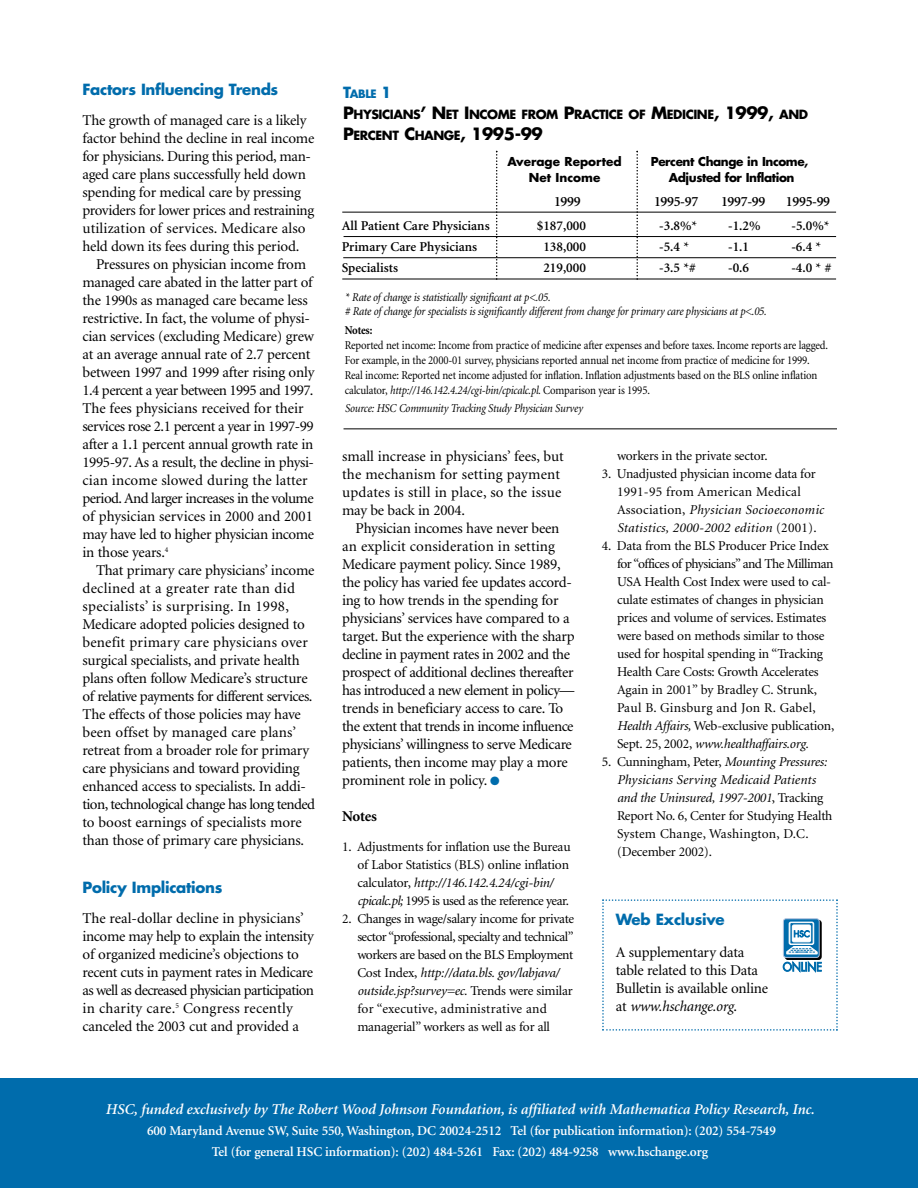
<style>
.page{position:relative;width:918px;height:1188px;background:#fff}
.page>*{position:absolute;margin:0;border:0;box-sizing:border-box;transform-origin:0 0}
.t1{font:15px/18px "Minion";letter-spacing:-.015em;color:#000}
.t2{font:15px/18px "Minion";letter-spacing:.01em;color:#000}
.t3{font:italic 600 15px "Minion";color:#fff}
.t4{font:700 15px "Futura";letter-spacing:-.02em;color:#006cac}
.t5{font:700 15px "Minion";letter-spacing:-.02em;color:#000}
.t6{font:600 14.25px "Minion";letter-spacing:-.025em;color:#000}
.t7{font:13.5px/18px "Minion";letter-spacing:-.015em;color:#000}
.t8{font:600 13.5px/21px "Minion";letter-spacing:-.01em;color:#fff;text-align:center}
.t9{font:600 13.5px "Minion";color:#000}
.t10{font:700 12.3px/21px "Futura";letter-spacing:-.035em;color:#000}
.t11{font:12px/15px "Minion";letter-spacing:-.015em;color:#000;scale:.9 1}
.t12{font:italic 12px/13.5px "Minion";letter-spacing:-.015em;color:#000;scale:.9 1}
.t13{font:700 12px/16.5px "Futura";letter-spacing:-.035em;color:#000;text-align:center}
.t14{font:700 12px/16.5px "Futura";color:#000;text-align:center}
.t15{font:700 12px "Minion";letter-spacing:-.02em;color:#000;scale:.9 1}
.t16{font:700 11.25px "Futura";color:#006cac}
.s1{font-size:15px}
.s2{font-size:16.5px}
.s3{font-style:italic}
.s4{color:#006cac}
</style>
<div class="page">
<div style="left:0;top:1078px;width:918px;height:110px;background:#006cac"></div>
<hr style="left:344px;top:236px;width:492px;height:1px;background:#000">
<hr style="left:342px;top:212px;width:494px;height:1px;background:#000">
<hr style="left:342px;top:279px;width:494px;height:1px;background:#000">
<hr style="left:343px;top:257px;width:493px;height:1px;background:#000">
<svg style="left:636px;top:151px;width:2px;height:129px"></svg>
<svg style="left:496px;top:151px;width:1px;height:129px"></svg>
<hr style="left:344px;top:428px;width:493px;height:1px;background:#000">
<svg style="left:602px;top:899px;width:236px;height:132px"></svg>
<p class="t4" style="left:82px;top:82px;width:197px">Factors Influencing Trends</p>
<p class="t1" style="left:82px;top:112px;width:233px">The growth of managed care is a likely factor behind the decline in real income for physicians. During this period, man&shy;aged care plans successfully held down spending for medical care by pressing providers for lower prices and restraining utilization of services. Medicare also held down its fees during this period.</p>
<p class="t1" style="left:82px;top:256px;width:233px;text-indent:14px">Pressures on physician income from managed care abated in the latter part of the 1990s as managed care became less restrictive. In fact, the volume of physi&shy;cian services (excluding Medicare) grew at an average annual rate of 2.7 percent between 1997 and 1999 after rising only 1.4 percent a year between 1995 and 1997.<br>The fees physicians received for their services rose 2.1 percent a year in 1997-99 after a 1.1 percent annual growth rate in 1995-97. As a result, the decline in physi&shy;cian income slowed during the latter period. And larger increases in the volume of physician services in 2000 and 2001 may have led to higher physician income in those years.<sup>4</sup></p>
<p class="t1" style="left:82px;top:562px;width:234px;text-indent:14px">That primary care physicians’ income declined at a greater rate than did specialists’ is surprising. In 1998, Medicare adopted policies designed to benefit primary care physicians over surgical specialists, and private health plans often follow Medicare’s structure of relative payments for different services.<br>The effects of those policies may have been offset by managed care plans’ retreat from a broader role for primary care physicians and toward providing enhanced access to specialists. In addi&shy;tion, technological change has long tended to boost earnings of specialists more than those of primary care physicians.</p>
<p class="t4" style="left:82px;top:880px;width:141px">Policy Implications</p>
<p class="t1" style="left:82px;top:910px;width:233px">The real-dollar decline in physicians’ income may help to explain the intensity of organized medicine’s objections to recent cuts in payment rates in Medicare as well as decreased physician participation in charity care.<sup>5</sup> Congress recently canceled the 2003 cut and provided a</p>
<p class="t16" style="left:343px;top:89px;width:50px"><span class="s1">T</span>ABLE <span class="s1">1</span></p>
<p class="t10" style="left:343px;top:105px;width:466px"><span class="s2">P</span>HYSICIANS<span class="s2">’ N</span>ET <span class="s2">I</span>NCOME FROM <span class="s2">P</span>RACTICE OF <span class="s2">M</span>EDICINE<span class="s2">, 1999,</span> AND<br><span class="s2">P</span>ERCENT <span class="s2">C</span>HANGE<span class="s2">, 1995-99</span></p>
<p class="t14" style="left:508px;top:154px;width:116px">Average Reported<br>Net Income</p>
<p class="t13" style="left:651px;top:154px;width:159px">Percent Change in Income,<br>Adjusted for Inflation</p>
<p class="t6" style="left:554px;top:196px;width:28px">1999</p>
<p class="t6" style="left:654px;top:196px;width:46px">1995-97</p>
<p class="t6" style="left:721px;top:196px;width:46px">1997-99</p>
<p class="t6" style="left:786px;top:196px;width:46px">1995-99</p>
<p class="t9" style="left:342px;top:220px;width:150px">All Patient Care Physicians</p>
<p class="t9" style="left:537px;top:220px;width:51px">$187,000</p>
<p class="t9" style="left:659px;top:220px;width:40px">-3.8%*</p>
<p class="t9" style="left:728px;top:220px;width:34px">-1.2%</p>
<p class="t9" style="left:791px;top:220px;width:40px">-5.0%*</p>
<p class="t9" style="left:342px;top:241px;width:137px">Primary Care Physicians</p>
<p class="t9" style="left:543px;top:241px;width:44px">138,000</p>
<p class="t9" style="left:659px;top:241px;width:32px">-5.4 *</p>
<p class="t9" style="left:728px;top:241px;width:22px">-1.1</p>
<p class="t9" style="left:791px;top:241px;width:32px">-6.4 *</p>
<p class="t9" style="left:342px;top:262px;width:58px">Specialists</p>
<p class="t9" style="left:543px;top:262px;width:44px">219,000</p>
<p class="t9" style="left:659px;top:262px;width:38px">-3.5 *#</p>
<p class="t9" style="left:728px;top:262px;width:22px">-0.6</p>
<p class="t9" style="left:791px;top:262px;width:41px">-4.0 * #</p>
<p class="t12" style="left:345px;top:292px;width:470px">* Rate of change is statistically significant at p&lt;.05.<br># Rate of change for specialists is significantly different from change for primary care physicians at p&lt;.05.</p>
<p class="t15" style="left:345px;top:326px;width:32px">Notes:</p>
<p class="t11" style="left:345px;top:339px;width:538px">Reported net income: Income from practice of medicine after expenses and before taxes. Income reports are lagged.<br>For example, in the 2000-01 survey, physicians reported annual net income from practice of medicine for 1999.<br>Real income: Reported net income adjusted for inflation. Inflation adjustments based on the BLS online inflation calculator, <span class="s3">http://146.142.4.24/cgi-bin/cpicalc.pl.</span> Comparison year is 1995.</p>
<p class="t12" style="left:345px;top:403px;width:266px">Source: HSC Community Tracking Study Physician Survey</p>
<p class="t2" style="left:342px;top:449px;width:223px">small increase in physicians’ fees, but the mechanism for setting payment updates is still in place, so the issue may be back in 2004.</p>
<p class="t1" style="left:342px;top:521px;width:234px;text-indent:14px">Physician incomes have never been an explicit consideration in setting Medicare payment policy. Since 1989, the policy has varied fee updates accord&shy;ing to how trends in the spending for physicians’ services have compared to a target. But the experience with the sharp decline in payment rates in 2002 and the prospect of additional declines thereafter has introduced a new element in policy— trends in beneficiary access to care. To the extent that trends in income influence physicians’ willingness to serve Medicare patients, then income may play a more prominent role in policy. <span class="s4">●</span></p>
<p class="t5" style="left:342px;top:811px;width:36px">Notes</p>
<p class="t7" style="left:357px;top:839px;width:215px;text-indent:-15px">1. Adjustments for inflation use the Bureau of Labor Statistics (BLS) online inflation calculator, <span class="s3">http://146.142.4.24/cgi-bin/ cpicalc.pl;</span> 1995 is used as the reference year.</p>
<p class="t7" style="left:357px;top:911px;width:218px;text-indent:-15px">2. Changes in wage/salary income for private sector “professional, specialty and technical” workers are based on the BLS Employment Cost Index, <span class="s3">http://data.bls. gov/labjava/ outside.jsp?survey=ec.</span> Trends were similar for “executive, administrative and managerial” workers as well as for all</p>
<p class="t7" style="left:617px;top:448px;width:152px">workers in the private sector.</p>
<p class="t7" style="left:617px;top:466px;width:208px;text-indent:-15px">3. Unadjusted physician income data for 1991-95 from American Medical Association, <span class="s3">Physician Socioeconomic Statistics, 2000-2002 edition</span> (2001).</p>
<p class="t7" style="left:617px;top:538px;width:219px;text-indent:-15px">4. Data from the BLS Producer Price Index for “offices of physicians” and The Milliman USA Health Cost Index were used to cal&shy;culate estimates of changes in physician prices and volume of services. Estimates were based on methods similar to those used for hospital spending in “Tracking Health Care Costs: Growth Accelerates Again in 2001” by Bradley C. Strunk, Paul B. Ginsburg and Jon R. Gabel, <span class="s3">Health Affairs,</span> Web-exclusive publication, Sept. 25, 2002, <span class="s3">www.healthaffairs.org.</span></p>
<p class="t7" style="left:617px;top:754px;width:217px;text-indent:-15px">5. Cunningham, Peter, <span class="s3">Mounting Pressures:<br>Physicians Serving Medicaid Patients and the Uninsured, 1997-2001</span>, Tracking Report No. 6, Center for Studying Health System Change, Washington, D.C. (December 2002).</p>
<p class="t4" style="left:616px;top:913px;width:110px">Web Exclusive</p>
<p class="t1" style="left:616px;top:944px;width:154px">A supplementary data table related to this Data<br>Bulletin is available online at <span class="s3">www.hschange.org</span>.</p>
<p class="t3" style="left:105px;top:1103px;width:711px">HSC, funded exclusively by The Robert Wood Johnson Foundation, is affiliated with Mathematica Policy Research, Inc.</p>
<p class="t8" style="left:147px;top:1121px;width:630px">600 Maryland Avenue SW, Suite 550, Washington, DC 20024-2512 Tel (for publication information): (202) 554-7549<br>Tel (for general HSC information): (202) 484-5261 Fax: (202) 484-9258 www.hschange.org</p>
</div>
